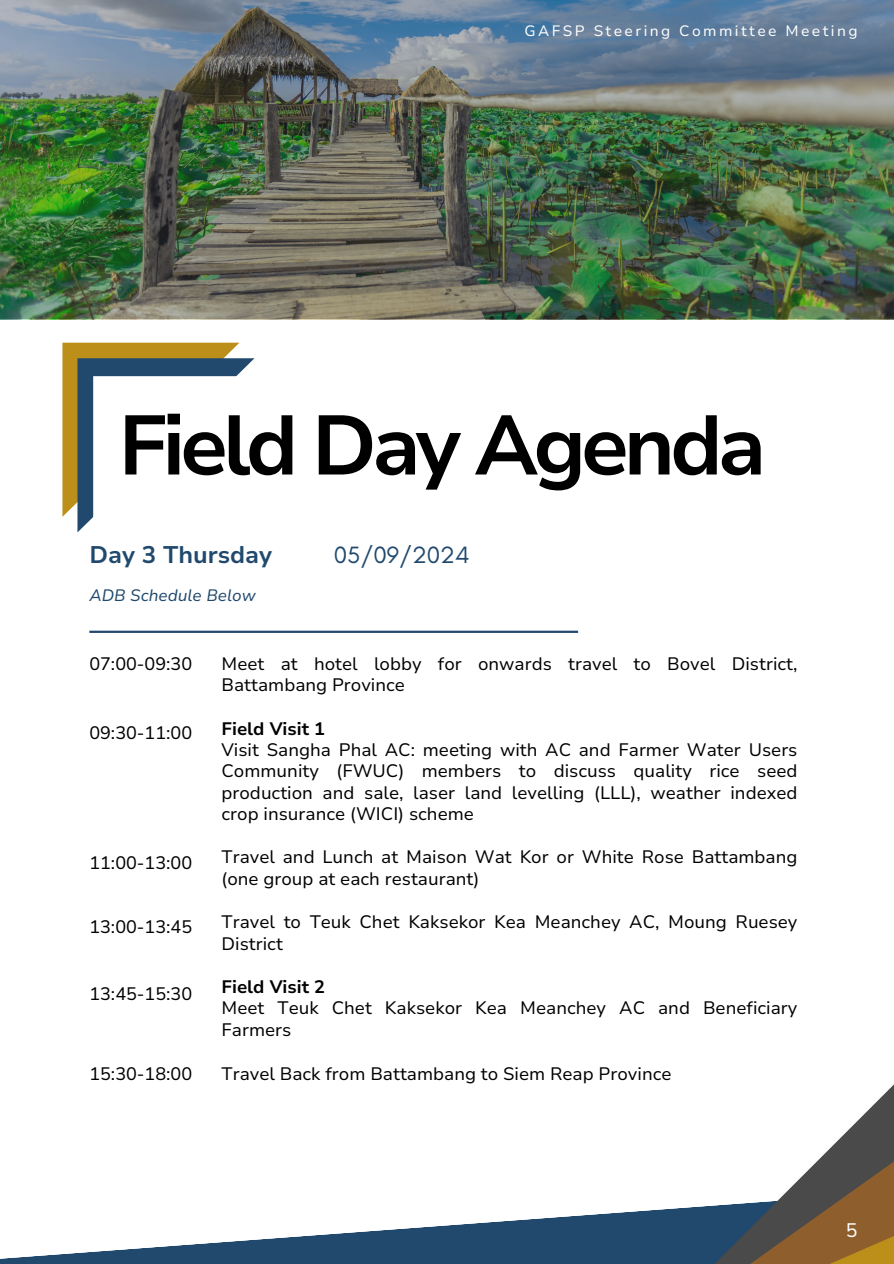
<style>
.page{position:relative;width:894px;height:1264px;background:#fff}
.page>*{position:absolute;margin:0;border:0;box-sizing:border-box;transform-origin:0 0}
.t1{font:700 84px "Nunito Sans 10 pt";letter-spacing:-.06em;color:#000}
.t2{font:700 24px "Nunito Sans 10 pt";color:#20496d}
.t3{font:24px "Glacial Indifference";color:#20496d}
.t4{font:19.5px "Nunito Sans 10 pt";color:#fff}
.t5{font:18px/21.3px "Nunito Sans 10 pt";color:#000}
.t6{font:italic 16.5px "Nunito Sans 10 pt";color:#20496d}
.t7{font:15px "Nunito Sans 10 pt";letter-spacing:.16em;color:#fff}
.s1{font-weight:700}
</style>
<div class="page">
<svg style="left:0;top:1212px;width:626px;height:51px;fill:#20496d"></svg>
<svg style="left:626px;top:1097px;width:267px;height:166px"></svg>
<hr style="left:89px;top:630px;width:489px;height:3px;background:#20496d">
<svg style="left:62px;top:343px;width:193px;height:190px"></svg>
<img style="left:0;top:0;width:893px;height:319px">
<p class="t7" style="left:524px;top:21px;width:334px">GAFSP Steering Committee Meeting</p>
<p class="t1" style="left:118px;top:389px;width:649px">Field Day Agenda</p>
<p class="t2" style="left:89px;top:539px;width:184px">Day 3 Thursday</p>
<p class="t3" style="left:334px;top:540px;width:137px">05/09/2024</p>
<p class="t6" style="left:89px;top:584px;width:168px">ADB Schedule Below</p>
<h3 class="t5" style="left:89px;top:653px;width:104px">07:00-09:30</h3>
<p class="t5" style="left:89px;top:722px;width:104px">09:30-11:00</p>
<h1 class="t5" style="left:221px;top:653px;width:577px">Meet at hotel lobby for onwards travel to Bovel District,<br>Battambang Province</h1>
<h2 class="t5" style="left:221px;top:718px;width:577px"><span class="s1">Field Visit 1<br></span>Visit Sangha Phal AC: meeting with AC and Farmer Water Users Community (FWUC) members to discuss quality rice seed production and sale, laser land levelling (LLL), weather indexed crop insurance (WICI) scheme</h2>
<h4 class="t5" style="left:89px;top:852px;width:104px">11:00-13:00</h4>
<h4 class="t5" style="left:221px;top:846px;width:577px">Travel and Lunch at Maison Wat Kor or White Rose Battambang (one group at each restaurant)</h4>
<h4 class="t5" style="left:89px;top:916px;width:104px">13:00-13:45</h4>
<p class="t5" style="left:221px;top:911px;width:577px">Travel to Teuk Chet Kaksekor Kea Meanchey AC, Moung Ruesey<br>District</p>
<p class="t5" style="left:89px;top:983px;width:104px">13:45-15:30</p>
<h4 class="t5" style="left:221px;top:976px;width:577px"><span class="s1">Field Visit 2<br></span>Meet Teuk Chet Kaksekor Kea Meanchey AC and Beneficiary<br>Farmers</h4>
<h4 class="t5" style="left:89px;top:1063px;width:104px">15:30-18:00</h4>
<h4 class="t5" style="left:221px;top:1063px;width:451px">Travel Back from Battambang to Siem Reap Province</h4>
<h4 class="t4" style="left:845px;top:1217px;width:13px">5</h4>
</div>
